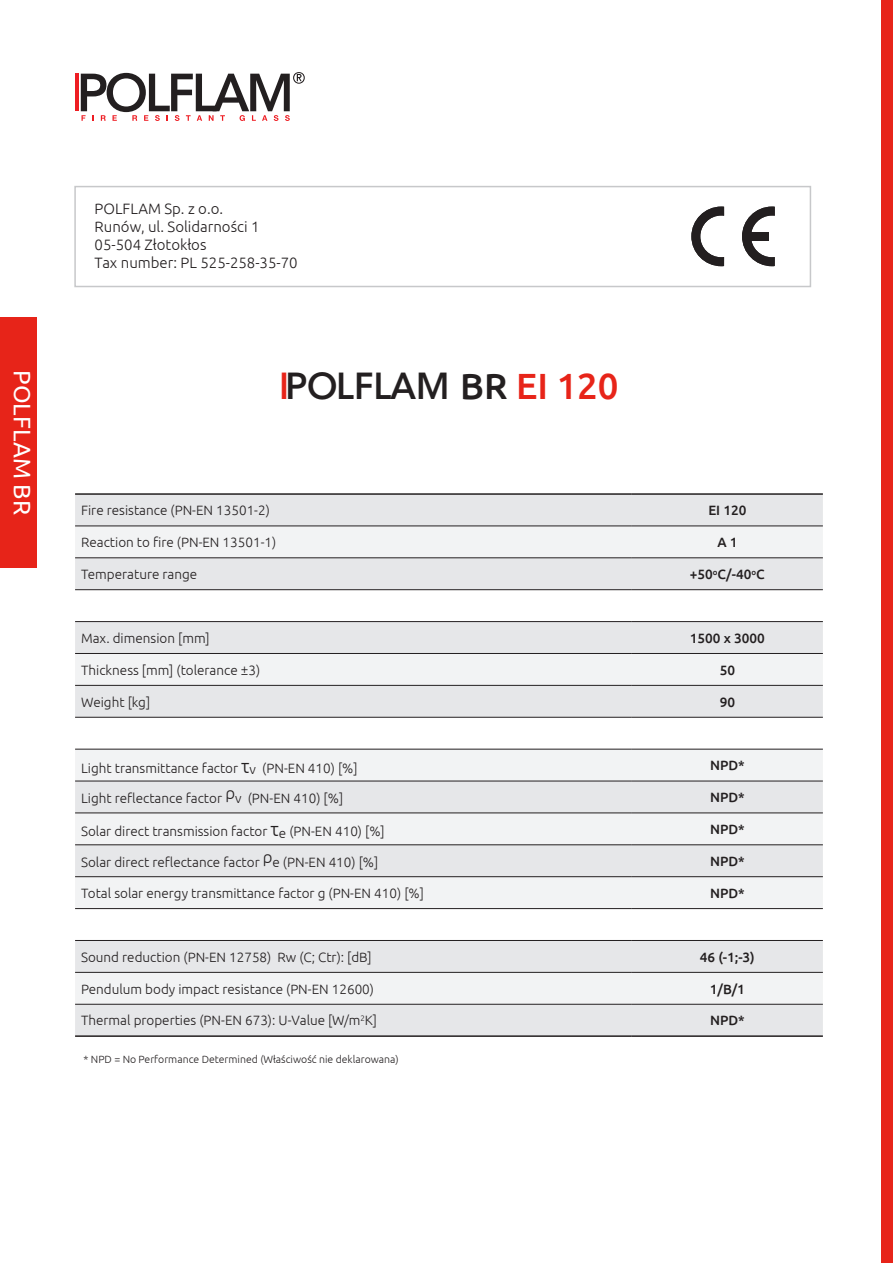
<style>
.page{position:relative;width:893px;height:1263px;background:#fff}
.page>*{position:absolute;margin:0;border:0;box-sizing:border-box;transform-origin:0 0}
.t1{font:700 36.45px "Straight PSEFN";color:#231f20}
.t2{font:24px "Ubuntu";color:#fff}
.t3{font:300 15px/18px "Ubuntu";color:#231f20}
.t4{font:300 13.5px "Ubuntu";color:#231f20}
.t5{font:500 13.5px "Ubuntu";color:#231f20}
.t6{font:300 10.5px "Ubuntu";color:#231f20}
.s1{color:#e72419}
.s2{font-family:"Ubuntu";font-weight:500}
.s3{font-family:"Ubuntu";font-weight:500;color:#e72419}
.s4{font-size:19.5px}
</style>
<div class="page">
<div style="left:881px;top:0;width:12px;height:1263px;background:#e72419"></div>
<div style="left:74px;top:186px;width:737px;height:101px;border:2px solid #c7c8ca"></div>
<div style="left:75px;top:495px;width:748px;height:540px;background:#e6e7e9"></div>
<svg style="left:75px;top:527px;width:748px;height:477px;fill:#e6e7e9"></svg>
<svg style="left:75px;top:590px;width:748px;height:350px"></svg>
<hr style="left:75px;top:526px;width:557px;height:1px;background:#231f20">
<hr style="left:632px;top:526px;width:191px;height:1px;background:#231f20">
<hr style="left:75px;top:557px;width:557px;height:1px;background:#231f20">
<hr style="left:632px;top:557px;width:191px;height:1px;background:#231f20">
<hr style="left:75px;top:589px;width:557px;height:1px;background:#231f20">
<hr style="left:632px;top:589px;width:191px;height:1px;background:#231f20">
<hr style="left:75px;top:621px;width:557px;height:1px;background:#231f20">
<hr style="left:632px;top:621px;width:191px;height:1px;background:#231f20">
<hr style="left:75px;top:653px;width:557px;height:1px;background:#231f20">
<hr style="left:632px;top:653px;width:191px;height:1px;background:#231f20">
<hr style="left:75px;top:685px;width:557px;height:1px;background:#231f20">
<hr style="left:632px;top:685px;width:191px;height:1px;background:#231f20">
<hr style="left:75px;top:717px;width:557px;height:1px;background:#231f20">
<hr style="left:632px;top:717px;width:191px;height:1px;background:#231f20">
<hr style="left:75px;top:749px;width:557px;height:1px;background:#231f20">
<hr style="left:632px;top:749px;width:191px;height:1px;background:#231f20">
<hr style="left:75px;top:781px;width:557px;height:1px;background:#231f20">
<hr style="left:632px;top:781px;width:191px;height:1px;background:#231f20">
<hr style="left:75px;top:813px;width:557px;height:1px;background:#231f20">
<hr style="left:632px;top:813px;width:191px;height:1px;background:#231f20">
<hr style="left:75px;top:844px;width:557px;height:1px;background:#231f20">
<hr style="left:632px;top:844px;width:191px;height:1px;background:#231f20">
<hr style="left:75px;top:876px;width:557px;height:1px;background:#231f20">
<hr style="left:632px;top:876px;width:191px;height:1px;background:#231f20">
<hr style="left:75px;top:908px;width:557px;height:1px;background:#231f20">
<hr style="left:632px;top:908px;width:191px;height:1px;background:#231f20">
<hr style="left:75px;top:940px;width:557px;height:1px;background:#231f20">
<hr style="left:632px;top:940px;width:191px;height:1px;background:#231f20">
<hr style="left:75px;top:972px;width:557px;height:1px;background:#231f20">
<hr style="left:632px;top:972px;width:191px;height:1px;background:#231f20">
<hr style="left:75px;top:1004px;width:557px;height:1px;background:#231f20">
<hr style="left:632px;top:1004px;width:191px;height:1px;background:#231f20">
<hr style="left:75px;top:493px;width:557px;height:2px;background:#231f20">
<hr style="left:632px;top:493px;width:191px;height:2px;background:#231f20">
<hr style="left:75px;top:1035px;width:557px;height:2px;background:#231f20">
<hr style="left:632px;top:1035px;width:191px;height:2px;background:#231f20">
<svg style="left:691px;top:207px;width:33px;height:59px"></svg>
<svg style="left:742px;top:207px;width:33px;height:59px"></svg>
<div style="left:747px;top:232px;width:22px;height:9px;background:#231f20"></div>
<hr style="left:75px;top:74px;width:4px;height:37px;background:#ee1d23">
<svg style="left:81px;top:72px;width:224px;height:49px"></svg>
<div style="left:0;top:317px;width:36px;height:251px;background:#e72419"></div>
<h2 class="t2" style="left:37px;top:370px;width:146px;rotate:90deg">POLFLAM BR</h2>
<p class="t3" style="left:95px;top:200px;width:205px">POLFLAM Sp. z o.o.<br>Runów, ul. Solidarności 1<br>05-504 Złotokłos<br>Tax number: PL 525-258-35-70</p>
<h1 class="t1" style="left:279px;top:364px;width:341px"><span class="s1">I</span>POLFLAM <span class="s2">BR</span> <span class="s3">EI 120</span></h1>
<p class="t4" style="left:81px;top:502px;width:190px">Fire resistance (PN-EN 13501-2)</p>
<p class="t5" style="left:708px;top:502px;width:40px">EI 120</p>
<p class="t4" style="left:81px;top:534px;width:197px">Reaction to fire (PN-EN 13501-1)</p>
<p class="t5" style="left:717px;top:534px;width:22px">A 1</p>
<p class="t4" style="left:81px;top:566px;width:118px">Temperature range</p>
<p class="t5" style="left:690px;top:566px;width:76px">+50<sup>o</sup>C/-40<sup>o</sup>C</p>
<p class="t4" style="left:81px;top:630px;width:130px">Max. dimension [mm]</p>
<p class="t5" style="left:690px;top:629px;width:76px">1500 x 3000</p>
<p class="t4" style="left:81px;top:662px;width:181px">Thickness [mm] (tolerance ±3)</p>
<p class="t5" style="left:720px;top:661px;width:17px">50</p>
<p class="t4" style="left:81px;top:694px;width:71px">Weight [kg]</p>
<p class="t5" style="left:720px;top:693px;width:17px">90</p>
<p class="t4" style="left:81px;top:760px;width:278px">Light transmittance factor <span class="s4">τ</span>v (PN-EN 410) [%]</p>
<p class="t5" style="left:710px;top:757px;width:36px">NPD*</p>
<p class="t4" style="left:81px;top:790px;width:264px">Light reflectance factor <sup>ρ</sup>v (PN-EN 410) [%]</p>
<p class="t5" style="left:710px;top:789px;width:36px">NPD*</p>
<p class="t4" style="left:81px;top:823px;width:305px">Solar direct transmission factor <span class="s4">τ</span>e (PN-EN 410) [%]</p>
<p class="t5" style="left:710px;top:821px;width:36px">NPD*</p>
<p class="t4" style="left:81px;top:854px;width:299px">Solar direct reflectance factor <sup>ρ</sup>e (PN-EN 410) [%]</p>
<p class="t5" style="left:710px;top:853px;width:36px">NPD*</p>
<p class="t4" style="left:81px;top:885px;width:344px">Total solar energy transmittance factor g (PN-EN 410) [%]</p>
<p class="t5" style="left:710px;top:884px;width:36px">NPD*</p>
<p class="t4" style="left:81px;top:949px;width:292px">Sound reduction (PN-EN 12758) Rw (C; Ctr): [dB]</p>
<p class="t5" style="left:700px;top:948px;width:57px">46 (-1;-3)</p>
<p class="t4" style="left:81px;top:981px;width:294px">Pendulum body impact resistance (PN-EN 12600)</p>
<p class="t5" style="left:710px;top:980px;width:37px">1/B/1</p>
<p class="t4" style="left:81px;top:1012px;width:297px">Thermal properties (PN-EN 673): U-Value [W/m<sup>2</sup>K]</p>
<p class="t5" style="left:710px;top:1012px;width:36px">NPD*</p>
<p class="t6" style="left:84px;top:1053px;width:317px">* NPD = No Performance Determined (Właściwość nie deklarowana)</p>
</div>
